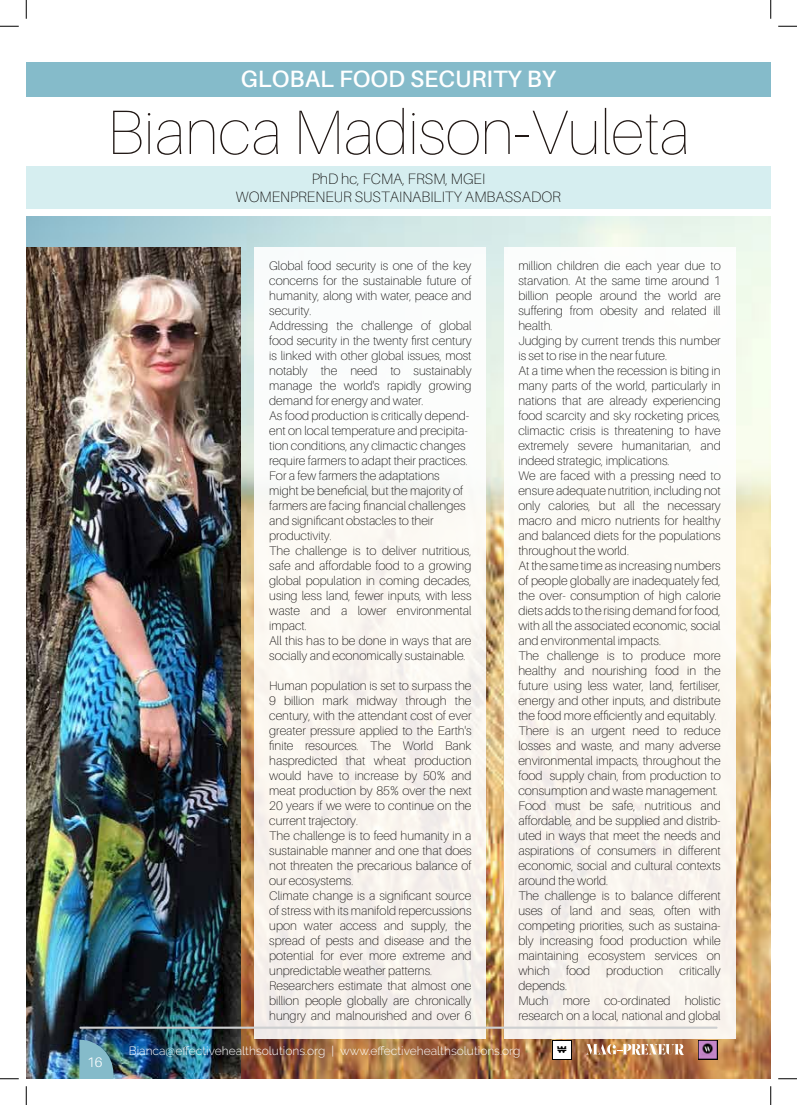
<style>
.page{position:relative;width:797px;height:1105px;background:#fff}
.page>*{position:absolute;margin:0;border:0;box-sizing:border-box;transform-origin:0 0}
.t1{font:200 62.62px "Aileron";color:#211815}
.t2{font:600 23.62px "Aileron";color:#fff}
.t3{font:100 15px/18px "Aileron";color:#070504;text-align:center}
.t4{font:300 13.75px "Aileron";color:#fff}
.t5{font:100 12.5px/15px "Aileron";color:#070504}
.t6{font:300 12px "Raleway";color:#fff}
.t7{font:9.38px "Fredoka One";color:#000}
</style>
<div class="page">
<div style="left:26px;top:62px;width:744px;height:34px;background:#85bbca"></div>
<img style="left:26px;top:217px;width:744px;height:862px">
<div style="left:504px;top:247px;width:231px;height:792px;background:#fcfaf3"></div>
<img style="left:26px;top:247px;width:214px;height:832px">
<div style="left:26px;top:167px;width:744px;height:42px;background:#d6eef0"></div>
<div style="left:255px;top:247px;width:231px;height:792px;background:#faf8f2"></div>
<hr style="left:79px;top:1026px;width:638px;height:3px;background:#cdcfd0">
<svg style="left:79px;top:1040px;width:34px;height:39px"></svg>
<div style="left:697px;top:1040px;width:20px;height:19px;background:#422d43"></div>
<img style="left:699px;top:1041px;width:17px;height:17px">
<div style="left:552px;top:1040px;width:20px;height:19px;background:#fff"></div>
<svg style="left:557px;top:1048px;width:10px;height:3px"></svg>
<svg style="left:585px;top:1044px;width:99px;height:11px"></svg>
<svg style="left:0;top:25px;width:19px;height:2px"></svg>
<svg style="left:778px;top:25px;width:19px;height:2px"></svg>
<svg style="left:0;top:1078px;width:19px;height:1px"></svg>
<svg style="left:778px;top:1078px;width:19px;height:1px"></svg>
<svg style="left:25px;top:0;width:2px;height:19px"></svg>
<svg style="left:25px;top:1086px;width:2px;height:19px"></svg>
<svg style="left:770px;top:0;width:1px;height:19px"></svg>
<svg style="left:770px;top:1086px;width:1px;height:19px"></svg>
<h2 class="t2" style="left:241px;top:66px;width:317px">GLOBAL FOOD SECURITY BY</h2>
<h1 class="t1" style="left:107px;top:98px;width:584px">Bianca Madison-Vuleta</h1>
<p class="t3" style="left:236px;top:169px;width:326px">PhD hc, FCMA, FRSM, MGEI<br>WOMENPRENEUR SUSTAINABILITY AMBASSADOR</p>
<p class="t4" style="left:87px;top:1055px;width:17px">16</p>
<p class="t5" style="left:269px;top:258px;width:204px">Global food security is one of the key concerns for the sustainable future of humanity, along with water, peace and security.<br>Addressing the challenge of global food security in the twenty first century is linked with other global issues, most notably the need to sustainably manage the world's rapidly growing demand for energy and water.<br>As food production is critically depend&shy;ent on local temperature and precipita&shy;tion conditions, any climactic changes require farmers to adapt their practices.<br>For a few farmers the adaptations might be beneficial, but the majority of farmers are facing financial challenges and significant obstacles to their productivity.<br>The challenge is to deliver nutritious, safe and affordable food to a growing global population in coming decades, using less land, fewer inputs, with less waste and a lower environmental impact.<br>All this has to be done in ways that are socially and economically sustainable.</p>
<p class="t5" style="left:269px;top:678px;width:204px">Human population is set to surpass the 9 billion mark midway through the century, with the attendant cost of ever greater pressure applied to the Earth's finite resources. The World Bank haspredicted that wheat production would have to increase by 50% and meat production by 85% over the next 20 years if we were to continue on the current trajectory.<br>The challenge is to feed humanity in a sustainable manner and one that does not threaten the precarious balance of our ecosystems.<br>Climate change is a significant source of stress with its manifold repercussions upon water access and supply, the spread of pests and disease and the potential for ever more extreme and unpredictable weather patterns.<br>Researchers estimate that almost one billion people globally are chronically hungry and malnourished and over 6</p>
<p class="t5" style="left:518px;top:258px;width:204px">million children die each year due to starvation. At the same time around 1 billion people around the world are suffering from obesity and related ill health.<br>Judging by current trends this number is set to rise in the near future.<br>At a time when the recession is biting in many parts of the world, particularly in nations that are already experiencing food scarcity and sky rocketing prices, climactic crisis is threatening to have extremely severe humanitarian, and indeed strategic, implications.<br>We are faced with a pressing need to ensure adequate nutrition, including not only calories, but all the necessary macro and micro nutrients for healthy and balanced diets for the populations throughout the world.<br>At the same time as increasing numbers of people globally are inadequately fed, the over- consumption of high calorie diets adds to the rising demand for food, with all the associated economic, social and environmental impacts.<br>The challenge is to produce more healthy and nourishing food in the future using less water, land, fertiliser, energy and other inputs, and distribute the food more efficiently and equitably.<br>There is an urgent need to reduce losses and waste, and many adverse environmental impacts, throughout the food supply chain, from production to consumption and waste management.<br>Food must be safe, nutritious and affordable, and be supplied and distrib&shy;uted in ways that meet the needs and aspirations of consumers in different economic, social and cultural contexts around the world.<br>The challenge is to balance different uses of land and seas, often with competing priorities, such as sustaina&shy;bly increasing food production while maintaining ecosystem services on which</p>
<p class="t5" style="left:566px;top:963px;width:26px">food</p>
<p class="t5" style="left:606px;top:963px;width:59px">production</p>
<p class="t5" style="left:679px;top:963px;width:43px">critically</p>
<p class="t5" style="left:518px;top:978px;width:204px">depends.<br>Much more co-ordinated holistic research on a local, national and global</p>
<p class="t6" style="left:129px;top:1044px;width:393px">Bianca@effectivehealthsolutions.org | www.effectivehealthsolutions.org</p>
<p class="t7" style="left:557px;top:1044px;width:11px">W</p>
</div>
